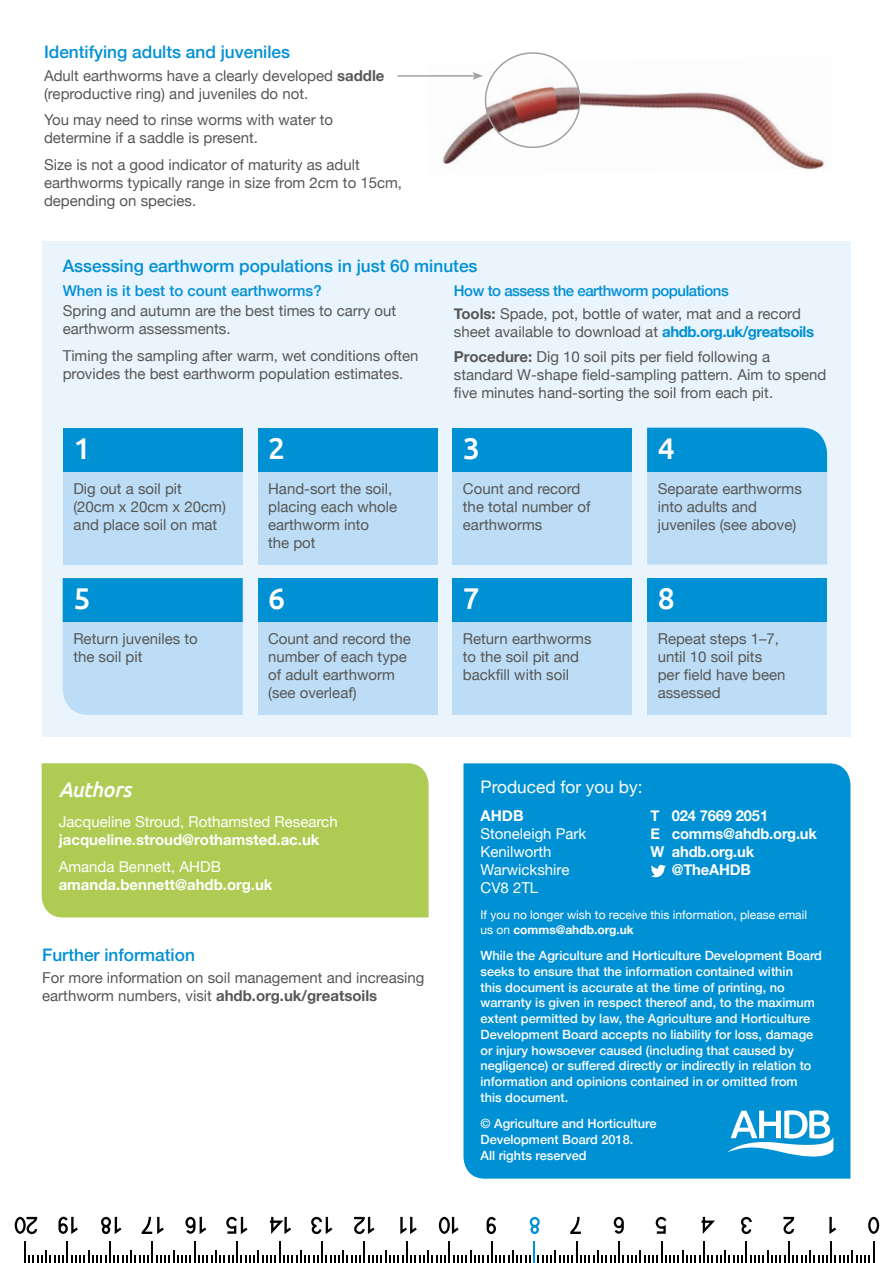
<style>
.page{position:relative;width:893px;height:1263px;background:#fff}
.page>*{position:absolute;margin:0;border:0;box-sizing:border-box;transform-origin:0 0}
.MAIN_TITLE{font:500 30px "Ubuntu";color:#fff}
.PULLOUT_HEADING{font:italic 500 21px "Ubuntu";letter-spacing:-.02em;color:#fff}
.BLUE_SUB_HEADING_1{font:500 17.25px "Helvetica Neue";color:#0090d4}
.t1{font:17.25px "Helvetica Neue";color:#fff}
.MAIN_BODY{font:15px/18px "Helvetica Neue";color:#575756}
.MAIN_BODY_BLUE_NUMBE{font:15px/18px "Helvetica Neue";color:#575756}
.BLUE_SUB_HEADING_2{font:15px/18px "Helvetica Neue";color:#575756}
.MAIN_BODY-2{font:15px/18px "Helvetica Neue";color:#fff}
.MAIN_BODY-3{font:700 15px/18px "Helvetica Neue";letter-spacing:-.01em;color:#fff}
.MAIN_TITLE-2{font:15px/18px "Helvetica Neue";color:#575756}
.BLUE_SUB_HEADING_2-2{font:500 15px "Helvetica Neue";letter-spacing:-.03em;color:#0090d4}
.BLUE_SUB_HEADING_2-3{font:500 15px "Helvetica Neue";color:#0090d4}
.DISCLAIMER{font:500 12.75px/15.8px "Helvetica Neue";color:#fff}
.t2{font:12px/15px "Helvetica Neue";color:#fff}
.s1{font-weight:700}
.s2{font-weight:700;color:#0090d4}
.s3{font-weight:400}
</style>
<div class="page">
<div style="left:42px;top:241px;width:808px;height:496px;background:#eaf4fc"></div>
<div style="left:463px;top:763px;width:387px;height:416px;background:#0090d4"></div>
<svg style="left:651px;top:865px;width:15px;height:12px"></svg>
<svg style="left:727px;top:1110px;width:106px;height:53px"></svg>
<div style="left:42px;top:763px;width:387px;height:154px;background:#aecc53"></div>
<div style="left:63px;top:428px;width:180px;height:136px;background:#bcddf5"></div>
<div style="left:63px;top:428px;width:180px;height:44px;background:#0090d4"></div>
<div style="left:257px;top:428px;width:180px;height:136px;background:#bcddf5"></div>
<div style="left:257px;top:428px;width:180px;height:44px;background:#0090d4"></div>
<div style="left:452px;top:428px;width:180px;height:136px;background:#bcddf5"></div>
<div style="left:452px;top:428px;width:180px;height:44px;background:#0090d4"></div>
<div style="left:647px;top:472px;width:180px;height:92px;background:#bcddf5"></div>
<div style="left:647px;top:428px;width:180px;height:44px;background:#0090d4"></div>
<div style="left:63px;top:622px;width:180px;height:93px;background:#bcddf5"></div>
<div style="left:63px;top:578px;width:180px;height:44px;background:#0090d4"></div>
<div style="left:257px;top:578px;width:180px;height:137px;background:#bcddf5"></div>
<div style="left:257px;top:578px;width:180px;height:44px;background:#0090d4"></div>
<div style="left:452px;top:578px;width:180px;height:137px;background:#bcddf5"></div>
<div style="left:452px;top:578px;width:180px;height:44px;background:#0090d4"></div>
<div style="left:647px;top:578px;width:180px;height:137px;background:#bcddf5"></div>
<div style="left:647px;top:578px;width:180px;height:44px;background:#0090d4"></div>
<svg style="left:868px;top:1217px;width:11px;height:17px"></svg>
<svg style="left:829px;top:1217px;width:7px;height:17px"></svg>
<svg style="left:439px;top:1217px;width:20px;height:17px"></svg>
<svg style="left:400px;top:1217px;width:17px;height:17px"></svg>
<svg style="left:354px;top:1217px;width:21px;height:17px"></svg>
<svg style="left:783px;top:1217px;width:11px;height:17px"></svg>
<svg style="left:15px;top:1217px;width:22px;height:17px"></svg>
<svg style="left:570px;top:1217px;width:11px;height:17px"></svg>
<svg style="left:142px;top:1217px;width:22px;height:17px"></svg>
<svg style="left:530px;top:1217px;width:10px;height:17px"></svg>
<svg style="left:101px;top:1217px;width:20px;height:17px"></svg>
<svg style="left:614px;top:1217px;width:10px;height:17px"></svg>
<svg style="left:185px;top:1217px;width:21px;height:17px"></svg>
<svg style="left:487px;top:1217px;width:9px;height:17px"></svg>
<svg style="left:226px;top:1217px;width:22px;height:17px"></svg>
<svg style="left:656px;top:1217px;width:10px;height:17px"></svg>
<svg style="left:741px;top:1217px;width:11px;height:17px"></svg>
<svg style="left:311px;top:1217px;width:21px;height:17px"></svg>
<svg style="left:701px;top:1217px;width:14px;height:17px"></svg>
<svg style="left:270px;top:1217px;width:21px;height:17px"></svg>
<hr style="left:24px;top:1242px;width:2px;height:21px;background:#010202">
<svg style="left:29px;top:1242px;width:289px;height:21px"></svg>
<hr style="left:321px;top:1242px;width:2px;height:21px;background:#010202">
<svg style="left:326px;top:1242px;width:204px;height:21px"></svg>
<svg style="left:538px;top:1242px;width:77px;height:21px"></svg>
<hr style="left:618px;top:1242px;width:2px;height:21px;background:#010202">
<svg style="left:623px;top:1242px;width:251px;height:21px"></svg>
<svg style="left:58px;top:1217px;width:20px;height:17px"></svg>
<hr style="left:533px;top:1242px;width:2px;height:21px;background:#0090d4">
<img style="left:442px;top:57px;width:383px;height:112px">
<img style="left:486px;top:53px;width:94px;height:94px;border-radius:47px">
<div style="left:485px;top:52px;width:96px;height:96px;border:2px solid #a1a1a1;border-radius:50%"></div>
<hr style="left:398px;top:75px;width:77px;height:2px;background:#a1a1a1">
<svg style="left:473px;top:72px;width:10px;height:8px"></svg>
<p class="BLUE_SUB_HEADING_1" style="left:44px;top:38px;width:248px">Identifying adults and juveniles</p>
<p class="MAIN_BODY" style="left:44px;top:67px;width:342px">Adult earthworms have a clearly developed <span class="s1">saddle </span>(reproductive ring) and juveniles do not.</p>
<p class="MAIN_BODY" style="left:44px;top:112px;width:291px">You may need to rinse worms with water to determine if a saddle is present.</p>
<p class="MAIN_BODY" style="left:44px;top:156px;width:360px">Size is not a good indicator of maturity as adult earthworms typically range in size from 2cm to 15cm, depending on species.</p>
<p class="BLUE_SUB_HEADING_1" style="left:63px;top:252px;width:416px">Assessing earthworm populations in just 60 minutes</p>
<p class="BLUE_SUB_HEADING_2-3" style="left:63px;top:279px;width:260px">When is it best to count earthworms?</p>
<p class="MAIN_BODY" style="left:63px;top:303px;width:335px">Spring and autumn are the best times to carry out earthworm assessments.</p>
<p class="MAIN_BODY" style="left:63px;top:347px;width:357px">Timing the sampling after warm, wet conditions often provides the best earthworm population estimates.</p>
<p class="BLUE_SUB_HEADING_2-2" style="left:454px;top:279px;width:276px">How to assess the earthworm populations</p>
<p class="BLUE_SUB_HEADING_2" style="left:454px;top:305px;width:362px"><span class="s1">Tools:</span> Spade, pot, bottle of water, mat and a record sheet available to download at <span class="s2">ahdb.org.uk/greatsoils</span></p>
<p class="BLUE_SUB_HEADING_2" style="left:454px;top:348px;width:374px"><span class="s1">Procedure:</span> Dig 10 soil pits per field following a standard W-shape field-sampling pattern. Aim to spend five minutes hand-sorting the soil from each pit.</p>
<p class="MAIN_TITLE" style="left:73px;top:429px;width:19px">1</p>
<p class="MAIN_TITLE-2" style="left:73px;top:480px;width:110px">Dig out a soil pit</p>
<p class="MAIN_TITLE-2" style="left:73px;top:498px;width:154px">(20cm x 20cm x 20cm) and place soil on mat</p>
<p class="MAIN_TITLE" style="left:73px;top:580px;width:19px">5</p>
<p class="MAIN_BODY_BLUE_NUMBE" style="left:73px;top:631px;width:126px">Return juveniles to the soil pit</p>
<p class="MAIN_TITLE" style="left:268px;top:429px;width:19px">2</p>
<p class="MAIN_BODY_BLUE_NUMBE" style="left:268px;top:480px;width:131px">Hand-sort the soil, placing each whole earthworm into<br>the pot</p>
<p class="MAIN_TITLE" style="left:268px;top:580px;width:19px">6</p>
<p class="MAIN_BODY_BLUE_NUMBE" style="left:268px;top:631px;width:144px">Count and record the number of each type of adult earthworm (see overleaf)</p>
<p class="PULLOUT_HEADING" style="left:59px;top:776px;width:74px">Authors</p>
<p class="MAIN_BODY-2" style="left:59px;top:814px;width:280px">Jacqueline Stroud, Rothamsted Research <span class="s1">jacqueline.stroud@rothamsted.ac.uk</span></p>
<p class="MAIN_BODY-3" style="left:59px;top:858px;width:215px"><span class="s3">Amanda Bennett, AHDB </span>amanda.bennett@ahdb.org.uk</p>
<p class="BLUE_SUB_HEADING_1" style="left:42px;top:941px;width:154px">Further information</p>
<p class="MAIN_BODY" style="left:42px;top:970px;width:384px">For more information on soil management and increasing earthworm numbers, visit <span class="s1">ahdb.org.uk/greatsoils</span></p>
<p class="MAIN_TITLE" style="left:463px;top:429px;width:19px">3</p>
<p class="MAIN_BODY_BLUE_NUMBE" style="left:463px;top:480px;width:129px">Count and record the total number of earthworms</p>
<p class="MAIN_TITLE" style="left:463px;top:580px;width:19px">7</p>
<p class="MAIN_BODY_BLUE_NUMBE" style="left:463px;top:631px;width:130px">Return earthworms to the soil pit and backfill with soil</p>
<p class="MAIN_TITLE" style="left:658px;top:429px;width:19px">4</p>
<p class="MAIN_BODY_BLUE_NUMBE" style="left:658px;top:480px;width:146px">Separate earthworms into adults and juveniles (see above)</p>
<p class="MAIN_TITLE" style="left:658px;top:580px;width:19px">8</p>
<p class="MAIN_BODY_BLUE_NUMBE" style="left:658px;top:631px;width:129px">Repeat steps 1–7, until 10 soil pits per field have been assessed</p>
<p class="t1" style="left:480px;top:774px;width:163px">Produced for you by:</p>
<p class="MAIN_BODY-3" style="left:480px;top:807px;width:45px">AHDB</p>
<p class="MAIN_BODY-3" style="left:651px;top:807px;width:119px">T 024 7669 2051</p>
<p class="MAIN_BODY-2" style="left:480px;top:826px;width:107px">Stoneleigh Park</p>
<p class="MAIN_BODY-3" style="left:651px;top:825px;width:168px">E comms@ahdb.org.uk</p>
<p class="MAIN_BODY-2" style="left:480px;top:844px;width:73px">Kenilworth</p>
<p class="MAIN_BODY-3" style="left:651px;top:843px;width:105px">W ahdb.org.uk</p>
<p class="MAIN_BODY-2" style="left:480px;top:862px;width:90px">Warwickshire</p>
<p class="MAIN_BODY-3" style="left:672px;top:861px;width:81px">@TheAHDB</p>
<p class="MAIN_BODY-2" style="left:480px;top:880px;width:59px">CV8 2TL</p>
<p class="t2" style="left:480px;top:908px;width:328px">If you no longer wish to receive this information, please email us on <span class="s1">comms@ahdb.org.uk</span></p>
<p class="DISCLAIMER" style="left:480px;top:947px;width:343px">While the Agriculture and Horticulture Development Board seeks to ensure that the information contained within<br>this document is accurate at the time of printing, no warranty is given in respect thereof and, to the maximum extent permitted by law, the Agriculture and Horticulture Development Board accepts no liability for loss, damage or injury howsoever caused (including that caused by negligence) or suffered directly or indirectly in relation to information and opinions contained in or omitted from this document.</p>
<p class="DISCLAIMER" style="left:480px;top:1115px;width:178px">© Agriculture and Horticulture<br>Development Board 2018.<br>All rights reserved</p>
</div>
